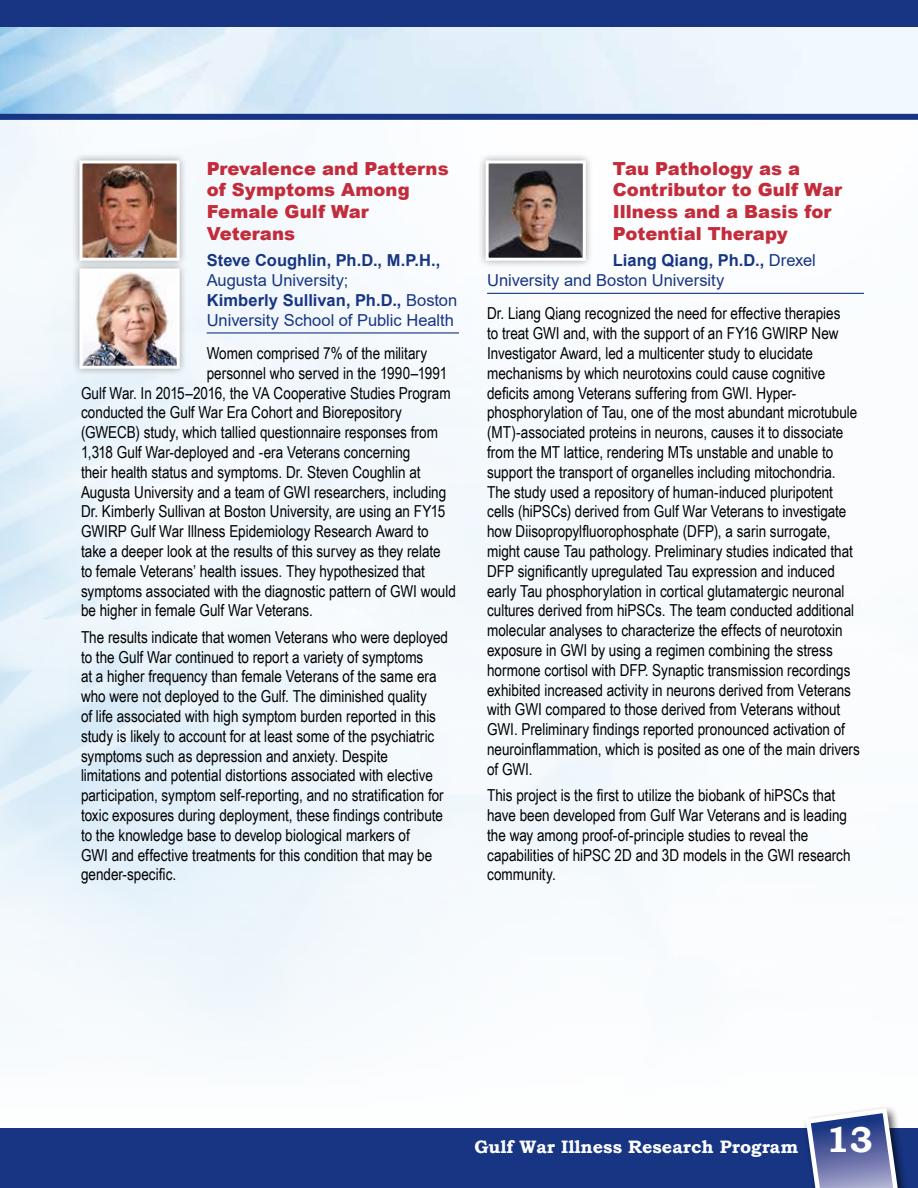
<style>
.page{position:relative;width:918px;height:1188px;background:#fff}
.page>*{position:absolute;margin:0;border:0;box-sizing:border-box;transform-origin:0 0}
.t1{font:900 18px/21.6px "Arial";letter-spacing:.005em;color:#c22c3b}
.t2{font:700 18px "Bookman Old Style";color:#fff}
.t3{font:16.5px/19.8px "Arial Narrow";color:#000}
.t4{font:16.5px/19.8px "Arial";color:#173583}
.t5{font:700 16.5px "Arial";color:#173583}
.s1{font-weight:700}
.s2{font-size:36px}
</style>
<div class="page">
<div style="left:0;top:1129px;width:918px;height:59px;background:#173583"></div>
<div style="left:802px;top:1104px;width:113px;height:84px;background:#000;opacity:.7"></div>
<svg style="left:803px;top:1106px;width:104px;height:82px"></svg>
<svg style="left:0;top:27px;width:918px;height:93px"></svg>
<div style="left:0;top:0;width:918px;height:27px;background:#173583"></div>
<hr style="left:487px;top:293px;width:377px;height:1px;background:#173583">
<hr style="left:207px;top:332px;width:252px;height:2px;background:#173583">
<div style="left:477px;top:152px;width:117px;height:117px;background:#000;opacity:.35"></div>
<img style="left:490px;top:164px;width:92px;height:93px">
<div style="left:486px;top:160px;width:100px;height:101px;border:3px solid #fff"></div>
<div style="left:71px;top:152px;width:117px;height:117px;background:#000;opacity:.35"></div>
<img style="left:84px;top:164px;width:92px;height:93px">
<div style="left:80px;top:160px;width:100px;height:101px;border:3px solid #fff"></div>
<div style="left:71px;top:260px;width:117px;height:117px;background:#000;opacity:.35"></div>
<img style="left:84px;top:272px;width:92px;height:93px">
<div style="left:80px;top:268px;width:100px;height:101px;border:3px solid #fff"></div>
<p class="t1" style="left:207px;top:157px;width:244px">Prevalence and Patterns of Symptoms Among<br>Female Gulf War<br>Veterans</p>
<p class="t5" style="left:207px;top:249px;width:235px">Steve Coughlin, Ph.D., M.P.H.,</p>
<p class="t4" style="left:207px;top:270px;width:252px">Augusta University;<br><span class="s1">Kimberly Sullivan, Ph.D.,</span> Boston<br>University School of Public Health</p>
<p class="t3" style="left:207px;top:343px;width:222px">Women comprised 7% of the military</p>
<p class="t3" style="left:207px;top:362px;width:242px">personnel who served in the 1990–1991</p>
<p class="t3" style="left:81px;top:382px;width:371px">Gulf War. In 2015–2016, the VA Cooperative Studies Program</p>
<p class="t3" style="left:81px;top:402px;width:322px">conducted the Gulf War Era Cohort and Biorepository</p>
<p class="t3" style="left:81px;top:422px;width:358px">(GWECB) study, which tallied questionnaire responses from</p>
<p class="t3" style="left:81px;top:442px;width:331px">1,318 Gulf War-deployed and -era Veterans concerning</p>
<p class="t3" style="left:81px;top:461px;width:341px">their health status and symptoms. Dr. Steven Coughlin at</p>
<p class="t3" style="left:81px;top:481px;width:367px">Augusta University and a team of GWI researchers, including</p>
<p class="t3" style="left:81px;top:501px;width:366px">Dr. Kimberly Sullivan at Boston University, are using an FY15</p>
<p class="t3" style="left:81px;top:521px;width:349px">GWIRP Gulf War Illness Epidemiology Research Award to</p>
<p class="t3" style="left:81px;top:541px;width:361px">take a deeper look at the results of this survey as they relate</p>
<p class="t3" style="left:81px;top:560px;width:346px">to female Veterans’ health issues. They hypothesized that</p>
<p class="t3" style="left:81px;top:580px;width:376px">symptoms associated with the diagnostic pattern of GWI would</p>
<p class="t3" style="left:81px;top:600px;width:234px">be higher in female Gulf War Veterans.</p>
<p class="t3" style="left:81px;top:627px;width:369px">The results indicate that women Veterans who were deployed to the Gulf War continued to report a variety of symptoms<br>at a higher frequency than female Veterans of the same era who were not deployed to the Gulf. The diminished quality<br>of life associated with high symptom burden reported in this study is likely to account for at least some of the psychiatric symptoms such as depression and anxiety. Despite limitations and potential distortions associated with elective participation, symptom self-reporting, and no stratification for toxic exposures during deployment, these findings contribute to the knowledge base to develop biological markers of<br>GWI and effective treatments for this condition that may be gender-specific.</p>
<p class="t1" style="left:613px;top:157px;width:231px">Tau Pathology as a<br>Contributor to Gulf War<br>Illness and a Basis for<br>Potential Therapy</p>
<p class="t4" style="left:487px;top:250px;width:330px;text-indent:126px"><span class="s1">Liang Qiang, Ph.D.,</span> Drexel<br>University and Boston University</p>
<p class="t3" style="left:487px;top:303px;width:374px">Dr. Liang Qiang recognized the need for effective therapies<br>to treat GWI and, with the support of an FY16 GWIRP New Investigator Award, led a multicenter study to elucidate mechanisms by which neurotoxins could cause cognitive deficits among Veterans suffering from GWI. Hyper&shy;phosphorylation of Tau, one of the most abundant microtubule (MT)-associated proteins in neurons, causes it to dissociate from the MT lattice, rendering MTs unstable and unable to support the transport of organelles including mitochondria.<br>The study used a repository of human-induced pluripotent cells (hiPSCs) derived from Gulf War Veterans to investigate how Diisopropylfluorophosphate (DFP), a sarin surrogate, might cause Tau pathology. Preliminary studies indicated that DFP significantly upregulated Tau expression and induced early Tau phosphorylation in cortical glutamatergic neuronal cultures derived from hiPSCs. The team conducted additional molecular analyses to characterize the effects of neurotoxin exposure in GWI by using a regimen combining the stress hormone cortisol with DFP. Synaptic transmission recordings exhibited increased activity in neurons derived from Veterans with GWI compared to those derived from Veterans without GWI. Preliminary findings reported pronounced activation of neuroinflammation, which is posited as one of the main drivers of GWI.</p>
<p class="t3" style="left:487px;top:785px;width:365px">This project is the first to utilize the biobank of hiPSCs that have been developed from Gulf War Veterans and is leading the way among proof-of-principle studies to reveal the capabilities of hiPSC 2D and 3D models in the GWI research community.</p>
<p class="t2" style="left:474px;top:1134px;width:400px">Gulf War Illness Research Program <span class="s2">13</span></p>
</div>
